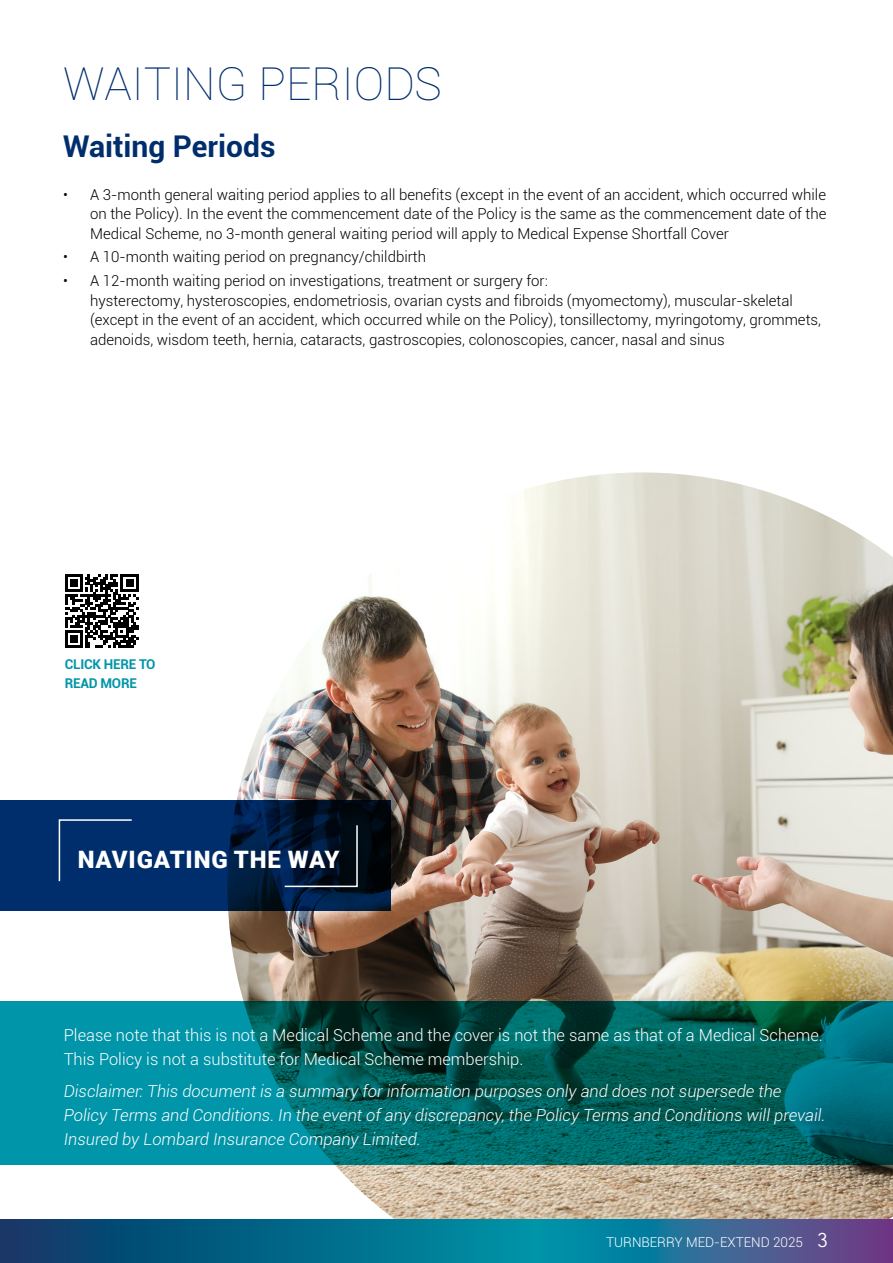
<style>
.page{position:relative;width:893px;height:1263px;background:#fff}
.page>*{position:absolute;margin:0;border:0;box-sizing:border-box;transform-origin:0 0}
.t1{font:100 45.75px "Roboto";color:#002e6d}
.t2{font:700 30px "Roboto";color:#002e6d}
.t3{font:900 24px "Roboto";letter-spacing:.035em;color:#fff}
.t4{font:italic 300 16.5px/24px "Roboto";color:#fff}
.t5{font:300 16.5px/24px "Roboto";color:#fff}
.t6{font:300 15px/19.5px "Roboto";color:#000;text-align:justify}
.t7{font:300 13.5px "Roboto";color:#fff}
.t8{font:700 13.5px/19.5px "Roboto";letter-spacing:-.02em;color:#0095a9}
.s1{font-family:"Letter Gothic Std";font-weight:700;font-size:19.5px}
</style>
<div class="page">
<img style="left:227px;top:472px;width:666px;height:747px">
<svg style="left:0;top:800px;width:391px;height:110px;background:#002455"></svg>
<div style="left:58px;top:818px;width:75px;height:65px;background:#002e6d"></div>
<svg style="left:283px;top:824px;width:75px;height:64px;background:#0a1b32"></svg>
<svg style="left:65px;top:574px;width:73px;height:74px"></svg>
<svg style="left:0;top:1002px;width:893px;height:163px;background:#006d71"></svg>
<svg style="left:0;top:1219px;width:893px;height:44px;background:#16658c"></svg>
<h1 class="t1" style="left:63px;top:52px;width:381px">WAITING PERIODS</h1>
<h2 class="t2" style="left:63px;top:125px;width:214px">Waiting Periods</h2>
<p class="t6" style="left:90px;top:184px;width:738px;text-indent:-27px">• A 3-month general waiting period applies to all benefits (except in the event of an accident, which occurred while on the Policy). In the event the commencement date of the Policy is the same as the commencement date of the Medical Scheme, no 3-month general waiting period will apply to Medical Expense Shortfall Cover</p>
<p class="t6" style="left:63px;top:247px;width:364px">• A 10-month waiting period on pregnancy/childbirth</p>
<p class="t6" style="left:90px;top:271px;width:732px;text-align:left;text-indent:-27px">• A 12-month waiting period on investigations, treatment or surgery for:<br>hysterectomy, hysteroscopies, endometriosis, ovarian cysts and fibroids (myomectomy), muscular-skeletal (except in the event of an accident, which occurred while on the Policy), tonsillectomy, myringotomy, grommets, adenoids, wisdom teeth, hernia, cataracts, gastroscopies, colonoscopies, cancer, nasal and sinus</p>
<p class="t8" style="left:65px;top:654px;width:92px">CLICK HERE TO<br>READ MORE</p>
<h3 class="t3" style="left:78px;top:842px;width:263px">NAVIGATING THE WAY</h3>
<p class="t5" style="left:64px;top:1022px;width:761px">Please note that this is not a Medical Scheme and the cover is not the same as that of a Medical Scheme.<br>This Policy is not a substitute for Medical Scheme membership.</p>
<p class="t4" style="left:64px;top:1079px;width:763px">Disclaimer: This document is a summary for information purposes only and does not supersede the<br>Policy Terms and Conditions. In the event of any discrepancy, the Policy Terms and Conditions will prevail.<br>Insured by Lombard Insurance Company Limited.</p>
<p class="t7" style="left:606px;top:1233px;width:224px">TURNBERRY MED-EXTEND 2025 <span class="s1">3</span></p>
</div>
